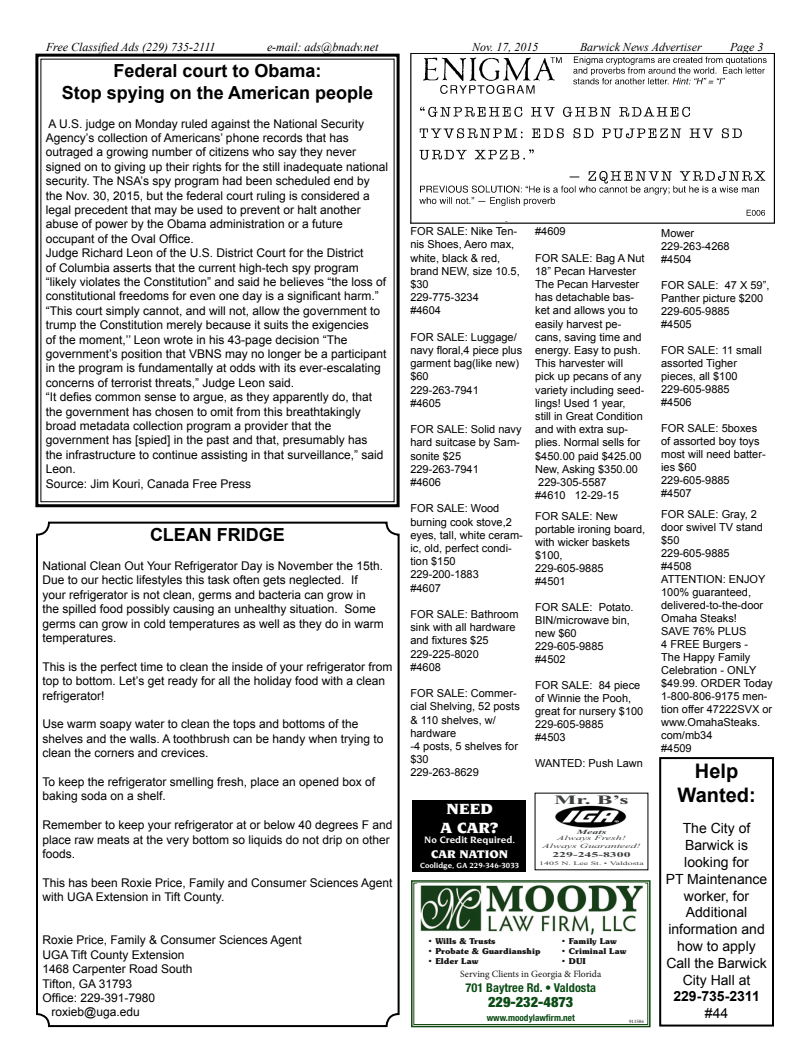
<style>
.page{position:relative;width:810px;height:1062px;background:#fff}
.page>*{position:absolute;margin:0;border:0;box-sizing:border-box;transform-origin:0 0}
.t1{font:700 20px/24px "Arial";color:#000;text-align:center}
.t2{font:700 18px/21.6px "Arial";color:#000;text-align:center}
.t3{font:900 16px/19.2px "Novarese";color:#fff;text-align:center}
.t4{font:900 condensed 14.3px "Helvetica Neue";color:#0c4c16}
.t5{font:14px/16.8px "Arial";color:#000;text-align:center}
.t6{font:700 12.8px "Times New Roman";color:#3c413e;scale:1.86 1}
.t7{font:700 condensed 12.3px "Helvetica Neue";color:#0c4c16}
.t8{font:12px/14.4px "Arial";color:#000}
.t9{font:italic 12px "Times New Roman";color:#000}
.t10{font:900 12px "Novarese";color:#fff}
.t11{font:11px/13.2px "Arial";color:#000}
.t12{font:700 10px "Novarese";color:#fff}
.t13{font:9.6px "Minion Pro";color:#161513}
.t14{font:700 condensed 9.2px "Helvetica Neue";color:#0c4c16}
.t15{font:700 8.2px "Souvenir IT Cby BT";color:#161513}
.t16{font:700 8px "Novarese";color:#fff}
.t17{font:700 7.4px "Times New Roman";color:#3c413e;scale:1.86 1}
.t18{font:italic 6.4px/5.8px "Times New Roman";color:#3c413e;text-align:center;scale:1.86 1}
.t19{font:5.3px "Times New Roman";color:#3c413e;scale:1.86 1}
.t20{font:5.1px "Minion Pro";color:#161513}
.s1{font-weight:700}
</style>
<div class="page">
<img style="left:555px;top:805px;width:72px;height:23px">
<div style="left:412px;top:800px;width:114px;height:72px;background:#000"></div>
<svg style="left:411px;top:880px;width:240px;height:147px"></svg>
<div style="left:414px;top:883px;width:234px;height:142px;border:1px solid #164914"></div>
<img style="left:417px;top:883px;width:227px;height:54px">
<div style="left:659px;top:757px;width:115px;height:270px;border:2px solid #000"></div>
<div style="left:36px;top:522px;width:364px;height:505px;border:2px solid #000;border-radius:12px"></div>
<img style="left:410px;top:54px;width:364px;height:169px">
<div style="left:417px;top:213px;width:97px;height:8px;background:#fff"></div>
<svg style="left:35px;top:53px;width:365px;height:455px"></svg>
<p class="t9" style="left:46px;top:39px;width:171px">Free Classified Ads (229) 735-2111</p>
<p class="t9" style="left:267px;top:39px;width:113px">e-mail: ads@bnadv.net</p>
<p class="t9" style="left:472px;top:39px;width:68px">Nov. 17, 2015</p>
<p class="t9" style="left:580px;top:39px;width:123px">Barwick News Advertiser</p>
<p class="t9" style="left:730px;top:39px;width:35px">Page 3</p>
<p class="t2" style="left:62px;top:61px;width:313px">Federal court to Obama:<br>Stop spying on the American people</p>
<p class="t8" style="left:46px;top:116px;width:344px">A U.S. judge on Monday ruled against the National Security Agency’s collection of Americans’ phone records that has outraged a growing number of citizens who say they never signed on to giving up their rights for the still inadequate national security. The NSA’s spy program had been scheduled end by the Nov. 30, 2015, but the federal court ruling is considered a legal precedent that may be used to prevent or halt another abuse of power by the Obama administration or a future occupant of the Oval Office.<br>Judge Richard Leon of the U.S. District Court for the District<br>of Columbia asserts that the current high-tech spy program “likely violates the Constitution” and said he believes “the loss of constitutional freedoms for even one day is a significant harm.” “This court simply cannot, and will not, allow the government to trump the Constitution merely because it suits the exigencies<br>of the moment,’’ Leon wrote in his 43-page decision “The government’s position that VBNS may no longer be a participant in the program is fundamentally at odds with its ever-escalating concerns of terrorist threats,” Judge Leon said.<br>“It defies common sense to argue, as they apparently do, that the government has chosen to omit from this breathtakingly broad metadata collection program a provider that the government has [spied] in the past and that, presumably has<br>the infrastructure to continue assisting in that surveillance,” said Leon.<br>Source: Jim Kouri, Canada Free Press</p>
<p class="t2" style="left:150px;top:525px;width:136px">CLEAN FRIDGE</p>
<p class="t8" style="left:42px;top:559px;width:343px">National Clean Out Your Refrigerator Day is November the 15th.<br>Due to our hectic lifestyles this task often gets neglected. If your refrigerator is not clean, germs and bacteria can grow in the spilled food possibly causing an unhealthy situation. Some germs can grow in cold temperatures as well as they do in warm temperatures.</p>
<p class="t8" style="left:42px;top:660px;width:351px">This is the perfect time to clean the inside of your refrigerator from top to bottom. Let’s get ready for all the holiday food with a clean refrigerator!</p>
<p class="t8" style="left:42px;top:717px;width:342px">Use warm soapy water to clean the tops and bottoms of the shelves and the walls. A toothbrush can be handy when trying to clean the corners and crevices.</p>
<p class="t8" style="left:42px;top:775px;width:334px">To keep the refrigerator smelling fresh, place an opened box of baking soda on a shelf.</p>
<p class="t8" style="left:42px;top:818px;width:351px">Remember to keep your refrigerator at or below 40 degrees F and place raw meats at the very bottom so liquids do not drip on other foods.</p>
<p class="t8" style="left:42px;top:876px;width:351px">This has been Roxie Price, Family and Consumer Sciences Agent with UGA Extension in Tift County.</p>
<p class="t8" style="left:42px;top:933px;width:261px">Roxie Price, Family &amp; Consumer Sciences Agent</p>
<p class="t8" style="left:42px;top:948px;width:144px">UGA Tift County Extension</p>
<p class="t8" style="left:42px;top:962px;width:152px">1468 Carpenter Road South</p>
<p class="t8" style="left:42px;top:976px;width:91px">Tifton, GA 31793</p>
<p class="t8" style="left:42px;top:991px;width:114px">Office: 229-391-7980</p>
<p class="t8" style="left:52px;top:1005px;width:90px">roxieb@uga.edu</p>
<p class="t11" style="left:410px;top:225px;width:111px">FOR SALE: Nike Ten&shy;nis Shoes, Aero max, white, black &amp; red, brand NEW, size 10.5, $30<br>229-775-3234<br>#4604</p>
<p class="t11" style="left:410px;top:330px;width:113px">FOR SALE: Luggage/ navy floral,4 piece plus garment bag(like new) $60<br>229-263-7941<br>#4605</p>
<p class="t11" style="left:410px;top:423px;width:113px">FOR SALE: Solid navy hard suitcase by Sam&shy;sonite $25<br>229-263-7941<br>#4606</p>
<p class="t11" style="left:410px;top:502px;width:114px">FOR SALE: Wood burning cook stove,2 eyes, tall, white ceram&shy;ic, old, perfect condi&shy;tion $150<br>229-200-1883<br>#4607</p>
<p class="t11" style="left:410px;top:608px;width:110px">FOR SALE: Bathroom sink with all hardware and fixtures $25<br>229-225-8020<br>#4608</p>
<p class="t11" style="left:410px;top:687px;width:111px">FOR SALE: Commer&shy;cial Shelving, 52 posts &amp; 110 shelves, w/ hardware<br>-4 posts, 5 shelves for $30<br>229-263-8629</p>
<p class="t3" style="left:441px;top:799px;width:60px">NEED<br>A CAR?</p>
<p class="t12" style="left:424px;top:834px;width:93px">No Credit Required.</p>
<p class="t10" style="left:431px;top:847px;width:79px">CAR NATION</p>
<p class="t16" style="left:420px;top:861px;width:101px">Coolidge, GA 229-346-3033</p>
<p class="t11" style="left:535px;top:225px;width:32px">#4609</p>
<p class="t11" style="left:535px;top:251px;width:111px">FOR SALE: Bag A Nut<br>18” Pecan Harvester<br>The Pecan Harvester has detachable bas&shy;ket and allows you to easily harvest pe&shy;cans, saving time and energy. Easy to push.<br>This harvester will pick up pecans of any variety including seed&shy;lings! Used 1 year,<br>still in Great Condition and with extra sup&shy;plies. Normal sells for $450.00 paid $425.00<br>New, Asking $350.00<br>229-305-5587<br>#4610 12-29-15</p>
<p class="t11" style="left:535px;top:510px;width:112px">FOR SALE: New portable ironing board, with wicker baskets $100,<br>229-605-9885<br>#4501</p>
<p class="t11" style="left:535px;top:601px;width:100px">FOR SALE: Potato.<br>BIN/microwave bin, new $60<br>229-605-9885 #4502</p>
<p class="t11" style="left:535px;top:679px;width:110px">FOR SALE: 84 piece of Winnie the Pooh, great for nursery $100<br>229-605-9885<br>#4503</p>
<p class="t11" style="left:535px;top:757px;width:109px">WANTED: Push Lawn</p>
<p class="t6" style="left:554px;top:791px;width:42px">Mr. B’s</p>
<p class="t18" style="left:557px;top:829px;width:38px"><span class="s1">Meats<br></span>Always Fresh!</p>
<p class="t18" style="left:543px;top:843px;width:54px">Always Guaranteed!</p>
<p class="t17" style="left:552px;top:849px;width:44px">229-245-8300</p>
<p class="t19" style="left:539px;top:859px;width:58px">1405 N. Lee St. • Valdosta</p>
<p class="t15" style="left:428px;top:936px;width:69px">• Wills &amp; Trusts</p>
<p class="t15" style="left:428px;top:946px;width:114px">• Probate &amp; Guardianship</p>
<p class="t15" style="left:428px;top:956px;width:52px">• Elder Law</p>
<p class="t15" style="left:561px;top:936px;width:57px">• Family Law</p>
<p class="t15" style="left:561px;top:946px;width:67px">• Criminal Law</p>
<p class="t15" style="left:561px;top:956px;width:26px">• DUI</p>
<p class="t13" style="left:460px;top:967px;width:142px">Serving Clients in Georgia &amp; Florida</p>
<p class="t7" style="left:466px;top:977px;width:132px">701 Baytree Rd. • Valdosta</p>
<p class="t4" style="left:488px;top:991px;width:87px">229-232-4873</p>
<p class="t14" style="left:487px;top:1010px;width:90px">www.moodylawfirm.net</p>
<p class="t20" style="left:629px;top:1018px;width:16px">911586</p>
<p class="t11" style="left:661px;top:226px;width:70px">Mower<br>229-263-4268 #4504</p>
<p class="t11" style="left:661px;top:278px;width:110px">FOR SALE: 47 X 59”,<br>Panther picture $200<br>229-605-9885<br>#4505</p>
<p class="t11" style="left:661px;top:343px;width:102px">FOR SALE: 11 small assorted Tigher pieces, all $100<br>229-605-9885 #4506</p>
<p class="t11" style="left:661px;top:421px;width:106px">FOR SALE: 5boxes of assorted boy toys most will need batter&shy;ies $60<br>229-605-9885<br>#4507</p>
<p class="t11" style="left:661px;top:507px;width:113px">FOR SALE: Gray, 2 door swivel TV stand $50<br>229-605-9885<br>#4508<br>ATTENTION: ENJOY<br>100% guaranteed, delivered-to-the-door<br>Omaha Steaks!<br>SAVE 76% PLUS<br>4 FREE Burgers -<br>The Happy Family<br>Celebration - ONLY $49.99. ORDER Today<br>1-800-806-9175 men&shy;tion offer 47222SVX or www.OmahaSteaks. com/mb34<br>#4509</p>
<p class="t1" style="left:678px;top:760px;width:80px">Help<br>Wanted:</p>
<p class="t5" style="left:666px;top:820px;width:103px">The City of<br>Barwick is looking for<br>PT Maintenance worker, for<br>Additional information and how to apply<br>Call the Barwick<br>City Hall at<br><span class="s1">229-735-2311 </span>#44</p>
</div>
